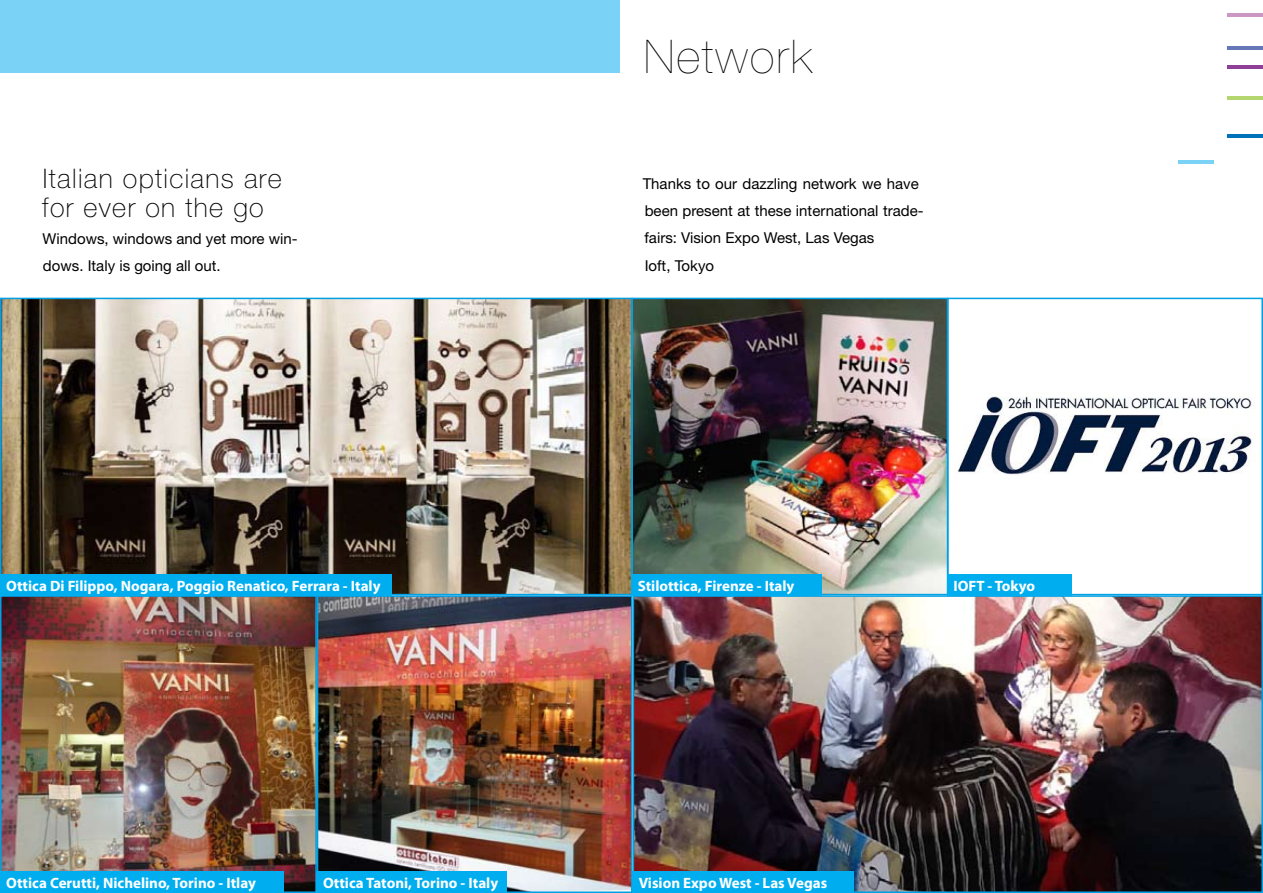
<style>
.page{position:relative;width:1263px;height:893px;background:#fff}
.page>*{position:absolute;margin:0;border:0;box-sizing:border-box;transform-origin:0 0}
.t1{font:200 46.5px "Helvetica Neue LT Pro";letter-spacing:.05em;color:#000}
.t2{font:100 27px/28.5px "Helvetica Neue LT Pro";letter-spacing:.05em;color:#000}
.t3{font:700 15px "Myriad Pro";color:#fff}
.t4{font:15px/27px "Helvetica Neue LT Pro";color:#000}
</style>
<div class="page">
<div style="left:0;top:0;width:619px;height:73px;background:#7ad3f7"></div>
<hr style="left:1227px;top:13px;width:36px;height:3px;background:#cb97c4">
<hr style="left:1227px;top:46px;width:36px;height:4px;background:#6576b9">
<hr style="left:1227px;top:65px;width:36px;height:4px;background:#903f98">
<hr style="left:1227px;top:96px;width:36px;height:4px;background:#b3d66f">
<hr style="left:1227px;top:134px;width:36px;height:4px;background:#0072bc">
<hr style="left:1179px;top:160px;width:35px;height:4px;background:#7ad3f7">
<img style="left:3px;top:598px;width:311px;height:292px">
<div style="left:0;top:595px;width:317px;height:298px;border:2px solid #00a0e4"></div>
<img style="left:3px;top:301px;width:942px;height:291px">
<div style="left:0;top:298px;width:632px;height:297px;border:2px solid #00a0e4"></div>
<img style="left:320px;top:596px;width:940px;height:296px">
<div style="left:633px;top:595px;width:630px;height:298px;border:2px solid #00a0e4"></div>
<div style="left:317px;top:595px;width:315px;height:298px;border:2px solid #00a0e4"></div>
<div style="left:0;top:574px;width:391px;height:21px;background:#00aeef"></div>
<div style="left:0;top:872px;width:284px;height:21px;background:#00aeef"></div>
<div style="left:317px;top:872px;width:190px;height:21px;background:#00aeef"></div>
<div style="left:633px;top:872px;width:221px;height:21px;background:#00aeef"></div>
<div style="left:631px;top:298px;width:317px;height:297px;border:2px solid #00a0e4"></div>
<div style="left:631px;top:574px;width:191px;height:21px;background:#00aeef"></div>
<div style="left:947px;top:298px;width:316px;height:297px;border:2px solid #00a0e4"></div>
<div style="left:947px;top:574px;width:124px;height:21px;background:#00aeef"></div>
<img style="left:956px;top:396px;width:300px;height:79px">
<h2 class="t2" style="left:42px;top:164px;width:241px">Italian opticians are for ever on the go</h2>
<p class="t4" style="left:43px;top:225px;width:256px">Windows, windows and yet more win&shy;dows. Italy is going all out.</p>
<p class="t3" style="left:6px;top:576px;width:376px">Ottica Di Filippo, Nogara, Poggio Renatico, Ferrara - Italy</p>
<h1 class="t1" style="left:644px;top:29px;width:169px">Network</h1>
<p class="t4" style="left:643px;top:170px;width:282px">Thanks to our dazzling network we have been present at these international trade&shy;fairs: Vision Expo West, Las Vegas<br>Ioft, Tokyo</p>
<p class="t3" style="left:638px;top:576px;width:158px">Stilottica, Firenze - Italy</p>
<p class="t3" style="left:953px;top:576px;width:83px">IOFT - Tokyo</p>
<p class="t3" style="left:6px;top:873px;width:251px">Ottica Cerutti, Nichelino, Torino - Itlay</p>
<p class="t3" style="left:323px;top:873px;width:177px">Ottica Tatoni, Torino - Italy</p>
<p class="t3" style="left:639px;top:873px;width:190px">Vision Expo West - Las Vegas</p>
</div>
